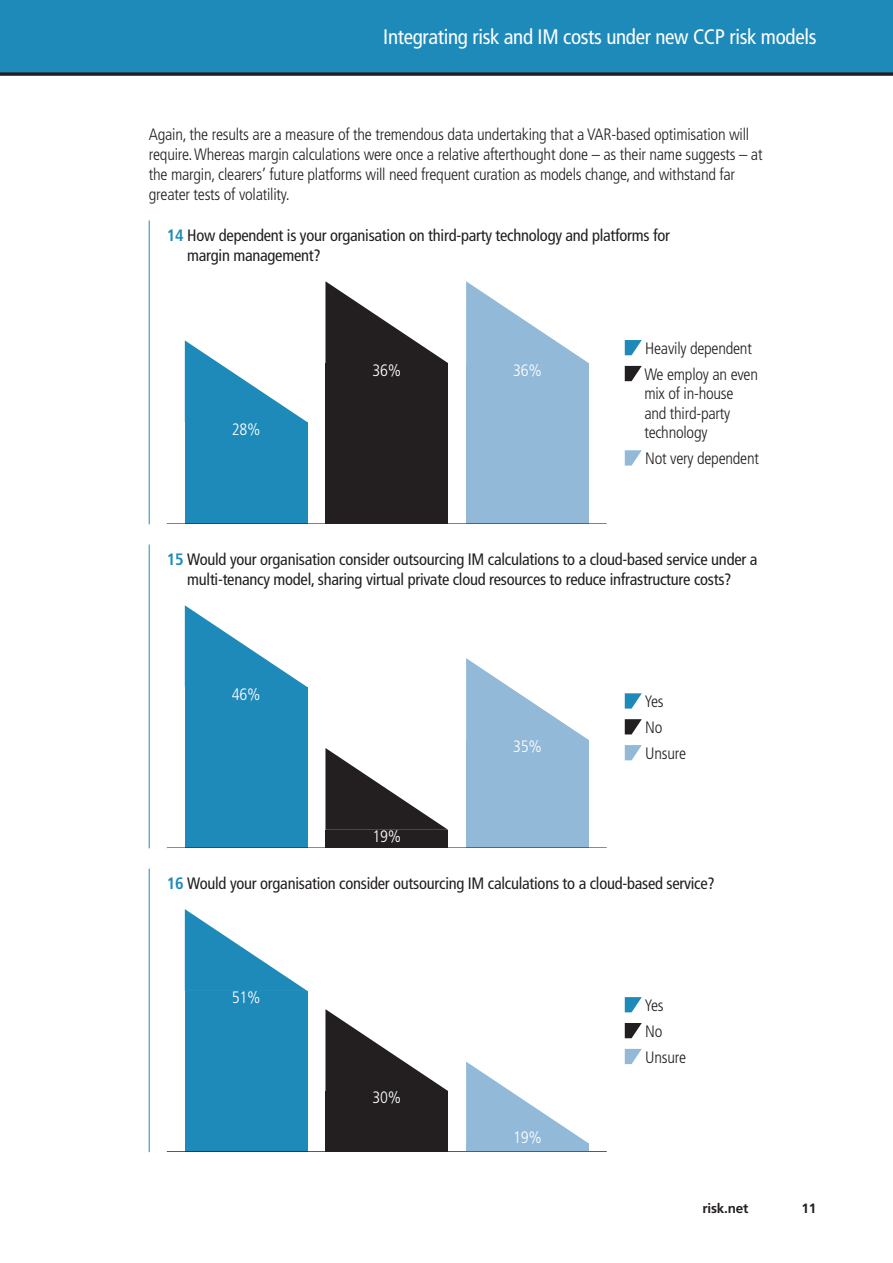
<style>
.page{position:relative;width:893px;height:1263px;background:#fff}
.page>*{position:absolute;margin:0;border:0;box-sizing:border-box;transform-origin:0 0}
.t1{font:condensed 21px "Frutiger LT Std";letter-spacing:-.015em;color:#fff}
.Bodytext__no_indent{font:300 condensed 16.5px/20.2px "Frutiger LT Std";letter-spacing:-.015em;color:#231f20}
.Bodytext__no_indent-2{font:condensed 16.5px/20.2px "Frutiger LT Std";letter-spacing:-.015em;color:#231f20;text-align:center}
.Bodytext__no_indent-3{font:300 condensed 16.5px "Frutiger LT Std";letter-spacing:-.015em;color:#fff}
.t2{font:700 13.5px "Frutiger LT Std";letter-spacing:-.015em;color:#231f20}
.s1{font-weight:700;color:#1e8aba}
</style>
<div class="page">
<div style="left:0;top:0;width:893px;height:75px;background:#1e8aba"></div>
<hr style="left:0;top:72px;width:893px;height:3px;background:#231f20">
<hr style="left:149px;top:544px;width:1px;height:304px;background:#1e8aba">
<div style="left:185px;top:687px;width:122px;height:161px;background:#1e8aba"></div>
<div style="left:325px;top:830px;width:123px;height:18px;background:#231f20"></div>
<div style="left:466px;top:740px;width:123px;height:108px;background:#92b9d8"></div>
<svg style="left:185px;top:605px;width:122px;height:82px"></svg>
<svg style="left:325px;top:748px;width:123px;height:82px"></svg>
<svg style="left:466px;top:658px;width:123px;height:82px"></svg>
<svg style="left:625px;top:693px;width:17px;height:16px"></svg>
<svg style="left:625px;top:719px;width:17px;height:15px"></svg>
<svg style="left:625px;top:745px;width:17px;height:15px"></svg>
<hr style="left:167px;top:847px;width:440px;height:1px;background:#231f20">
<svg style="left:466px;top:1061px;width:122px;height:82px"></svg>
<hr style="left:149px;top:868px;width:1px;height:284px;background:#1e8aba">
<div style="left:185px;top:991px;width:122px;height:161px;background:#1e8aba"></div>
<div style="left:325px;top:1091px;width:123px;height:61px;background:#231f20"></div>
<div style="left:466px;top:1143px;width:123px;height:8px;background:#92b9d8"></div>
<svg style="left:185px;top:909px;width:122px;height:82px"></svg>
<svg style="left:325px;top:1009px;width:123px;height:82px"></svg>
<svg style="left:625px;top:997px;width:17px;height:15px"></svg>
<svg style="left:625px;top:1023px;width:17px;height:15px"></svg>
<svg style="left:625px;top:1049px;width:17px;height:15px"></svg>
<hr style="left:167px;top:1151px;width:440px;height:1px;background:#231f20">
<hr style="left:149px;top:220px;width:1px;height:304px;background:#1e8aba">
<div style="left:185px;top:422px;width:122px;height:102px;background:#1e8aba"></div>
<div style="left:325px;top:363px;width:123px;height:161px;background:#231f20"></div>
<div style="left:466px;top:363px;width:123px;height:161px;background:#92b9d8"></div>
<svg style="left:185px;top:340px;width:122px;height:82px"></svg>
<svg style="left:325px;top:281px;width:123px;height:82px"></svg>
<svg style="left:466px;top:281px;width:123px;height:82px"></svg>
<svg style="left:625px;top:340px;width:17px;height:15px"></svg>
<svg style="left:625px;top:366px;width:17px;height:15px"></svg>
<svg style="left:625px;top:450px;width:17px;height:16px"></svg>
<hr style="left:167px;top:523px;width:440px;height:1px;background:#231f20">
<p class="t1" style="left:383px;top:25px;width:435px">Integrating risk and IM costs under new CCP risk models</p>
<p class="Bodytext__no_indent" style="left:149px;top:124px;width:615px">Again, the results are a measure of the tremendous data undertaking that a VAR-based optimisation will require. Whereas margin calculations were once a relative afterthought done – as their name suggests – at the margin, clearers’ future platforms will need frequent curation as models change, and withstand far greater tests of volatility.</p>
<p class="Bodytext__no_indent-2" style="left:187px;top:225px;width:484px;text-align:left;text-indent:-20px"><span class="s1">14</span> How dependent is your organisation on third-party technology and platforms for margin management?</p>
<p class="Bodytext__no_indent-3" style="left:232px;top:420px;width:30px">28%</p>
<p class="Bodytext__no_indent-3" style="left:372px;top:360px;width:30px">36%</p>
<p class="Bodytext__no_indent-3" style="left:513px;top:360px;width:30px">36%</p>
<p class="Bodytext__no_indent" style="left:645px;top:338px;width:108px">Heavily dependent</p>
<p class="Bodytext__no_indent" style="left:644px;top:364px;width:115px;line-height:19.5px">We employ an even mix of in-house and third-party technology</p>
<p class="Bodytext__no_indent" style="left:645px;top:448px;width:115px">Not very dependent</p>
<p class="Bodytext__no_indent-2" style="left:167px;top:549px;width:592px"><span class="s1">15</span> Would your organisation consider outsourcing IM calculations to a cloud-based service under a multi-tenancy model, sharing virtual private cloud resources to reduce infrastructure costs?</p>
<p class="Bodytext__no_indent-3" style="left:232px;top:684px;width:30px">46%</p>
<p class="Bodytext__no_indent-3" style="left:372px;top:827px;width:30px">19%</p>
<p class="Bodytext__no_indent-3" style="left:513px;top:737px;width:30px">35%</p>
<p class="Bodytext__no_indent" style="left:644px;top:691px;width:21px">Yes</p>
<p class="Bodytext__no_indent" style="left:645px;top:717px;width:19px">No</p>
<p class="Bodytext__no_indent" style="left:645px;top:743px;width:42px">Unsure</p>
<p class="Bodytext__no_indent-2" style="left:167px;top:873px;width:549px"><span class="s1">16</span> Would your organisation consider outsourcing IM calculations to a cloud-based service?</p>
<p class="Bodytext__no_indent-3" style="left:232px;top:988px;width:30px">51%</p>
<p class="Bodytext__no_indent-3" style="left:372px;top:1088px;width:30px">30%</p>
<p class="Bodytext__no_indent-3" style="left:513px;top:1128px;width:30px">19%</p>
<p class="Bodytext__no_indent" style="left:644px;top:995px;width:21px">Yes</p>
<p class="Bodytext__no_indent" style="left:645px;top:1021px;width:19px">No</p>
<p class="Bodytext__no_indent" style="left:645px;top:1047px;width:42px">Unsure</p>
<p class="t2" style="left:702px;top:1200px;width:47px">risk.net</p>
<p class="t2" style="left:802px;top:1200px;width:16px">11</p>
</div>
